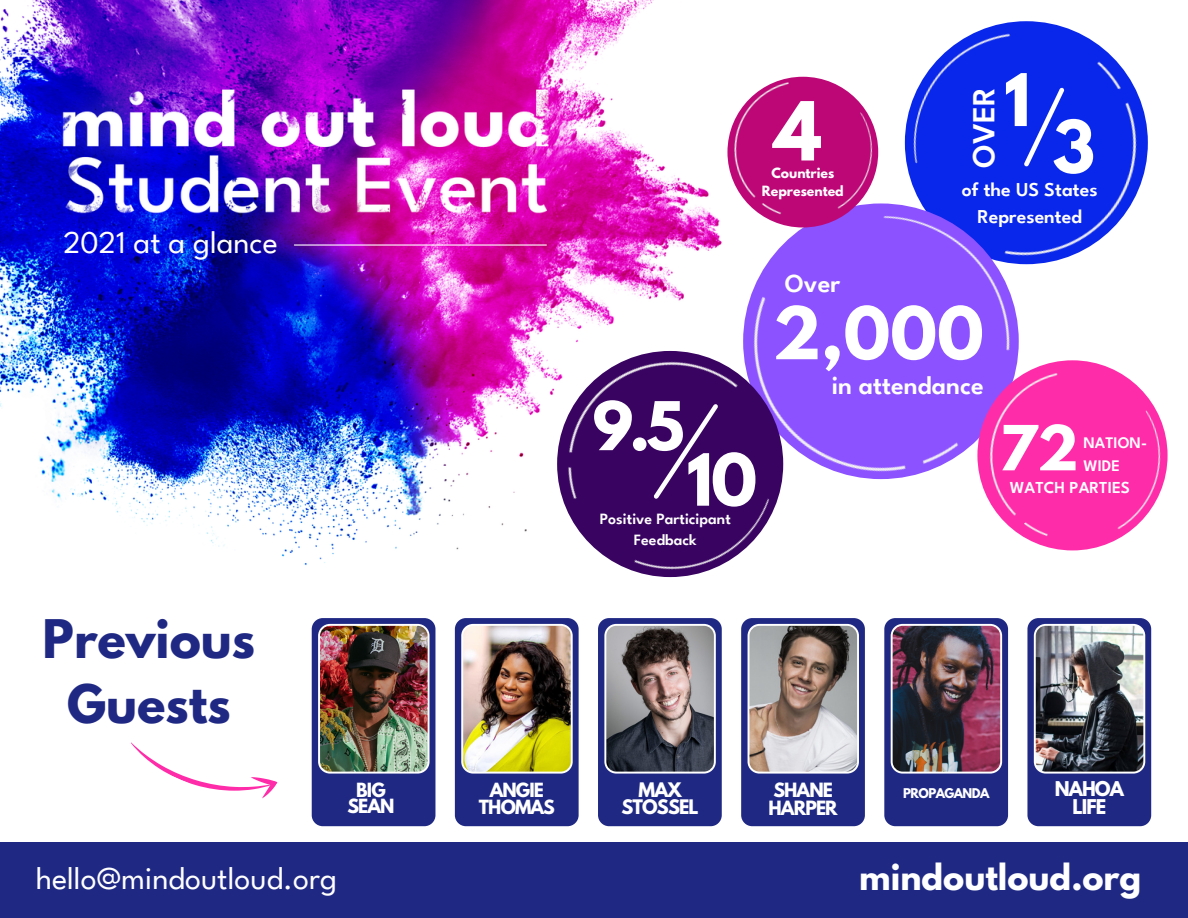
<style>
.page{position:relative;width:1188px;height:918px;background:#fff}
.page>*{position:absolute;margin:0;border:0;box-sizing:border-box;transform-origin:0 0}
.t1{font:700 72px "League Spartan";color:#fff}
.t2{font:700 64.35px "League Spartan";color:#fff}
.t3{font:700 64.2px "League Spartan";color:#fff}
.t4{font:700 63.75px "League Spartan";color:#fff}
.t5{font:700 59.55px "League Spartan";color:#fff}
.t6{font:700 55.05px "League Spartan";color:#fff}
.t7{font:700 47.1px/65.1px "League Spartan";color:#1f2984;text-align:center}
.t8{font:600 32.25px "League Spartan";color:#fff}
.t9{font:31.95px "League Spartan";color:#fff}
.t10{font:700 31.95px "League Spartan";color:#fff}
.t11{font:31.8px "League Spartan";color:#fff}
.t12{font:600 26.1px "League Spartan";color:#fff}
.t13{font:600 25.95px "League Spartan";color:#fff}
.t14{font:600 19.65px/27px "League Spartan";color:#fff;text-align:center}
.t15{font:700 18px/17.9px "League Spartan";letter-spacing:-.05em;color:#fff;text-align:center}
.t16{font:700 17.7px/17.5px "League Spartan";letter-spacing:-.05em;color:#fff;text-align:center}
.t17{font:700 17.4px/17.1px "League Spartan";letter-spacing:-.05em;color:#fff;text-align:center}
.t18{font:600 16.8px "League Spartan";color:#fff}
.t19{font:600 16.2px/22.6px "League Spartan";color:#fff}
.t20{font:600 15.75px/21.8px "League Spartan";color:#fff;text-align:center}
.t21{font:700 12.45px/17.4px "League Spartan";color:#fff;text-align:center}
.t22{font:700 11.85px "League Spartan";letter-spacing:-.05em;color:#fff}
</style>
<div class="page">
<img style="left:0;top:0;width:700px;height:566px">
<hr style="left:294px;top:244px;width:252px;height:2px;background:#fff">
<div style="left:0;top:842px;width:1188px;height:76px;background:#1f2984"></div>
<img style="left:904px;top:21px;width:244px;height:241px">
<svg style="left:1020px;top:84px;width:48px;height:86px;background:#213cec"></svg>
<img style="left:700px;top:161px;width:353px;height:319px">
<img style="left:716px;top:76px;width:170px;height:156px">
<img style="left:974px;top:357px;width:194px;height:194px">
<img style="left:514px;top:303px;width:314px;height:275px">
<svg style="left:650px;top:400px;width:72px;height:103px;background:#46156c"></svg>
<div style="left:312px;top:618px;width:123px;height:208px;background:#1f2984;border-radius:11px"></div>
<div style="left:455px;top:618px;width:124px;height:208px;background:#1f2984;border-radius:11px"></div>
<div style="left:598px;top:618px;width:124px;height:208px;background:#1f2984;border-radius:11px"></div>
<div style="left:741px;top:618px;width:124px;height:208px;background:#1f2984;border-radius:11px"></div>
<div style="left:884px;top:618px;width:124px;height:208px;background:#1f2984;border-radius:11px"></div>
<div style="left:1027px;top:618px;width:124px;height:208px;background:#1f2984;border-radius:11px"></div>
<img style="left:318px;top:624px;width:112px;height:150px">
<img style="left:461px;top:624px;width:112px;height:150px">
<svg style="left:604px;top:624px;width:112px;height:150px;background:#756f74"></svg>
<svg style="left:748px;top:624px;width:111px;height:150px;background:#a89e9a"></svg>
<img style="left:891px;top:624px;width:111px;height:150px">
<img style="left:1034px;top:624px;width:111px;height:150px">
<svg style="left:131px;top:742px;width:147px;height:57px"></svg>
<p class="t11" style="left:63px;top:230px;width:216px">2021 at a glance</p>
<p class="t7" style="left:43px;top:613px;width:214px">Previous<br>Guests</p>
<p class="t17" style="left:356px;top:783px;width:31px">BIG</p>
<p class="t17" style="left:347px;top:800px;width:49px">SEAN</p>
<p class="t1" style="left:774px;top:96px;width:49px">4</p>
<p class="t21" style="left:762px;top:166px;width:83px">Countries<br>Represented</p>
<p class="t3" style="left:1004px;top:68px;width:28px">1</p>
<p class="t8" style="left:972px;top:168px;width:82px;rotate:-90deg">OVER</p>
<p class="t2" style="left:1052px;top:115px;width:44px">3</p>
<p class="t14" style="left:962px;top:178px;width:137px">of the US States<br>Represented</p>
<p class="t5" style="left:592px;top:397px;width:94px">9.5</p>
<p class="t4" style="left:687px;top:448px;width:72px">10</p>
<p class="t20" style="left:600px;top:509px;width:133px">Positive Participant<br>Feedback</p>
<p class="t12" style="left:785px;top:274px;width:57px">Over</p>
<p class="t2" style="left:773px;top:301px;width:213px">2,000</p>
<p class="t13" style="left:832px;top:376px;width:153px">in attendance</p>
<p class="t6" style="left:999px;top:421px;width:81px">72</p>
<p class="t19" style="left:1083px;top:433px;width:65px">NATION-<br>WIDE</p>
<p class="t18" style="left:1010px;top:482px;width:122px">WATCH PARTIES</p>
<p class="t17" style="left:479px;top:783px;width:78px">ANGIE<br>THOMAS</p>
<p class="t16" style="left:622px;top:783px;width:78px">MAX<br>STOSSEL</p>
<p class="t17" style="left:769px;top:784px;width:71px;text-align:left">SHANE<br>HARPER</p>
<p class="t22" style="left:903px;top:787px;width:88px">PROPAGANDA</p>
<p class="t15" style="left:1055px;top:782px;width:71px">NAHOA<br>LIFE</p>
<p class="t9" style="left:36px;top:867px;width:303px">hello@mindoutloud.org</p>
<p class="t10" style="left:859px;top:862px;width:284px">mindoutloud.org</p>
</div>
